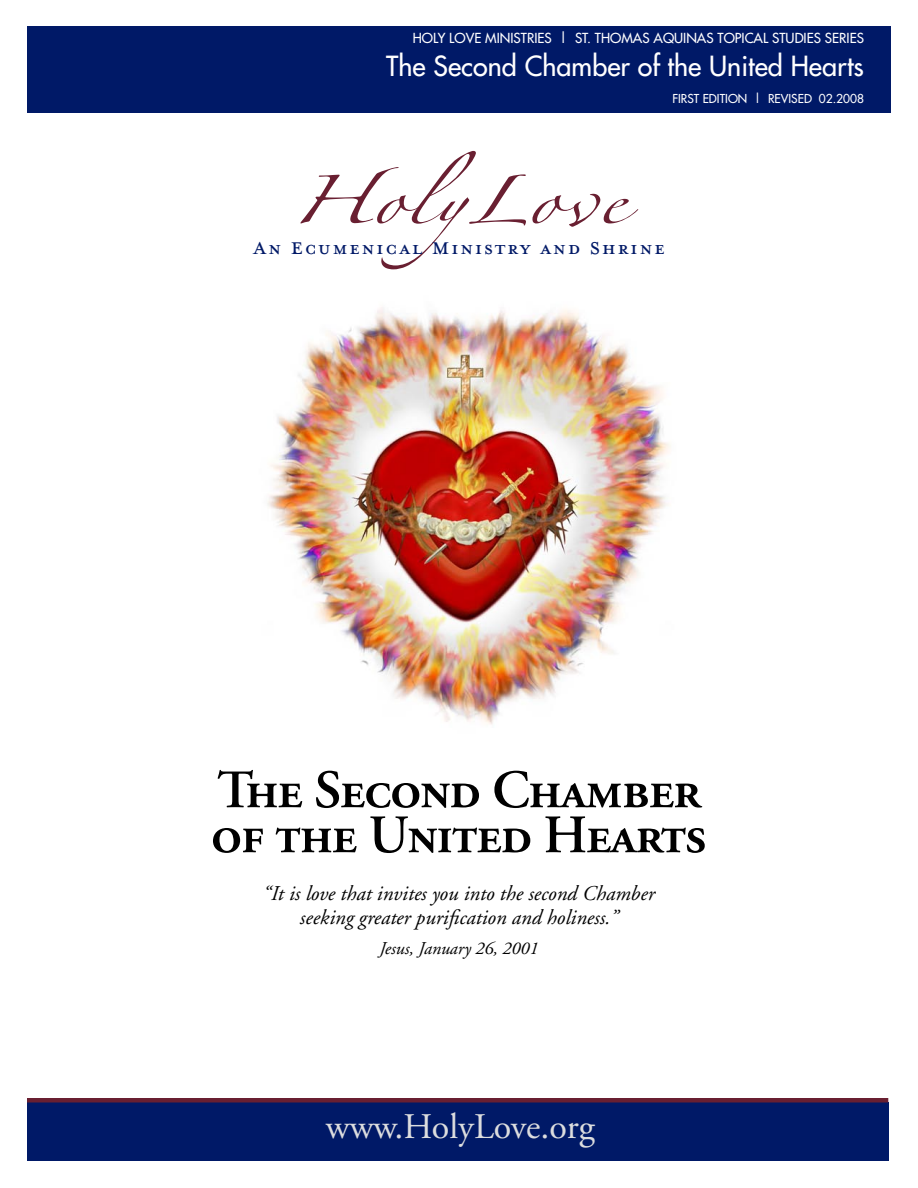
<style>
.page{position:relative;width:918px;height:1188px;background:#fff}
.page>*{position:absolute;margin:0;border:0;box-sizing:border-box;transform-origin:0 0}
.t1{font:108px "Linotype Zapfino One";color:#691f31;scale:1.25 1}
.t2{font:54px/45px "Adobe Garamond Semibold SC";letter-spacing:-.025em;color:#000}
.t3{font:36px "Adobe Garamond";color:#dcddde}
.t4{font:27px "Futura";color:#fff}
.t5{font:27px "Mrs Eaves Petite Caps";letter-spacing:.05em;color:#001967}
.t6{font:italic 21px/24px "Adobe Garamond";color:#000;text-align:center}
.t7{font:italic 18px "Adobe Garamond";color:#000}
.t8{font:13.5px "Futura";color:#fff}
.t9{font:12px "Futura";color:#fff}
</style>
<div class="page">
<div style="left:27px;top:1103px;width:861px;height:58px;background:#001967"></div>
<img style="left:267px;top:308px;width:404px;height:417px">
<hr style="left:27px;top:1098px;width:861px;height:4px;background:#691f31">
<div style="left:27px;top:26px;width:864px;height:86px;background:#001967"></div>
<p class="t8" style="left:413px;top:30px;width:453px">HOLY LOVE MINISTRIES | ST. THOMAS AQUINAS TOPICAL STUDIES SERIES</p>
<p class="t4" style="left:386px;top:48px;width:479px">The Second Chamber of the United Hearts</p>
<p class="t9" style="left:672px;top:91px;width:193px">FIRST EDITION | REVISED 02.2008</p>
<h1 class="t1" style="left:292px;top:122px;width:268px">HolyLove</h1>
<p class="t5" style="left:253px;top:236px;width:414px">An Ecumenical Ministry and Shrine</p>
<h2 class="t2" style="left:211px;top:769px;width:498px">The Second Chamber of the United Hearts</h2>
<p class="t6" style="left:263px;top:882px;width:393px">“It is love that invites you into the second Chamber seeking greater purification and holiness.”</p>
<p class="t7" style="left:379px;top:939px;width:161px">Jesus, January 26, 2001</p>
<h3 class="t3" style="left:326px;top:1107px;width:271px">www.HolyLove.org</h3>
</div>
